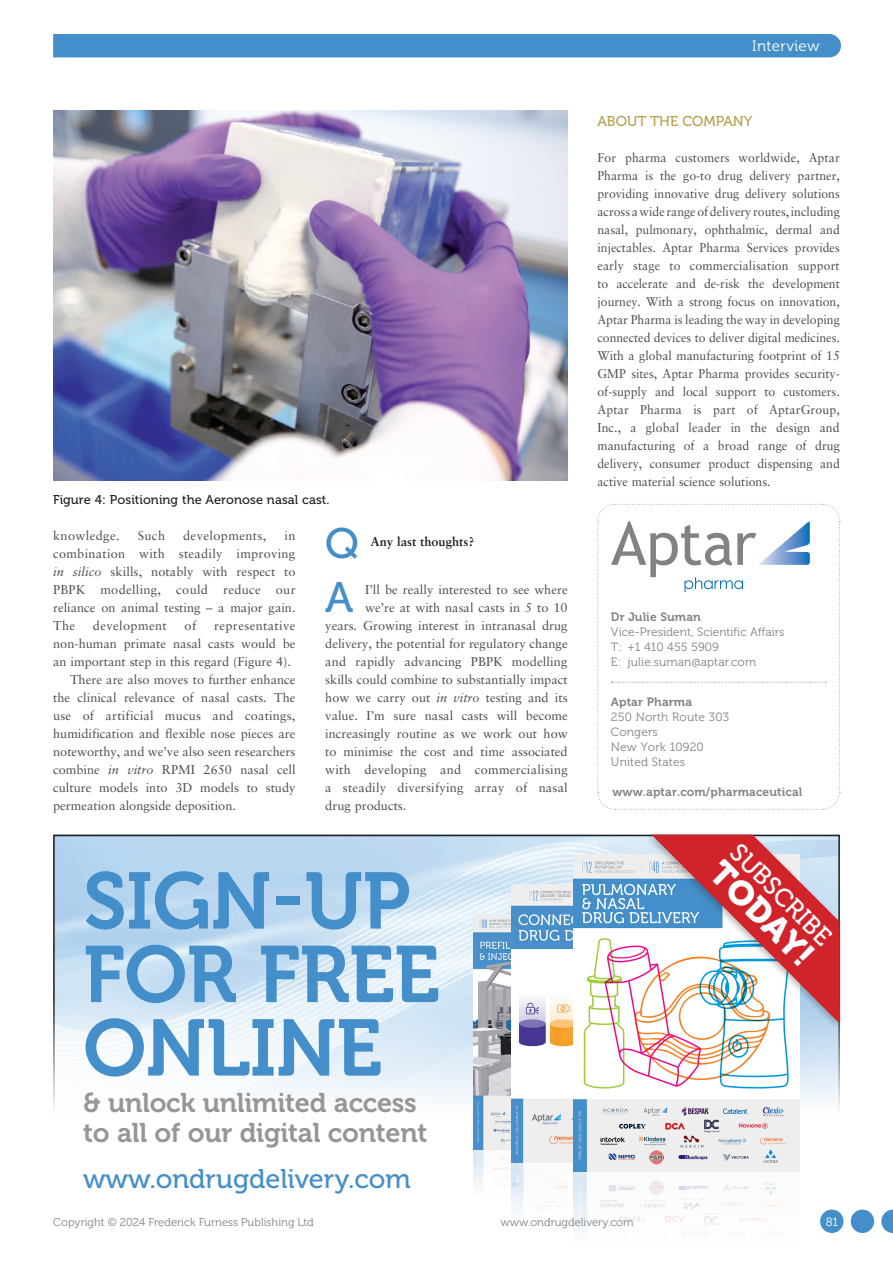
<style>
.page{position:relative;width:893px;height:1263px;background:#fff}
.page>*{position:absolute;margin:0;border:0;box-sizing:border-box;transform-origin:0 0}
.MF_body_no_indent{font:79.5px "Museo 700";letter-spacing:-.01em;color:#448fc9}
.MF_body_no_indent-2{font:42.45px "Museo 500";color:#448fc9}
.t1{font:34.05px "Museo 900";color:#fff}
.MF_body_no_indent-3{font:27px/30px "Museo 700";letter-spacing:-.01em;color:#989695}
.t2{font:27px "Museo 500";color:#448fc9}
.t3{font:25.2px "Museo 500";color:#fff}
.t4{font:15px "Museo 300";letter-spacing:.025em;color:#fff}
.MF_Xhead{font:14.25px "Museo 500";color:#b6a04f}
.MF_body_no_indent-4{font:12.75px/18px "Sabon LT Std";color:#4b4c4d;text-align:justify;scale:.96 1}
.MF_body{font:12.75px/18px "Sabon LT Std";color:#4b4c4d;text-align:justify}
.MF_body_no_indent-5{font:12.75px "Sabon LT Std";color:#4b4c4d}
.MF_Captions{font:12.75px "Museo 500";letter-spacing:.005em;color:#231f20}
.MF_body-2{font:12.75px "Sabon LT Std";letter-spacing:.03em;color:#4b4c4d}
.MF_body_no_indent-6{font:12.75px "Sabon LT Std";letter-spacing:.02em;color:#4b4c4d}
.MF_body_no_indent-7{font:700 12.75px "Sabon LT Std";color:#231f20}
.ON_Body_text{font:12px "Museo 700";letter-spacing:.01em;color:#808285}
.ON_Body_text-2{font:12px "Museo 300";letter-spacing:.01em;color:#808285}
.MF_author_box_body{font:12px "Museo 300";color:#808285}
.MF_author_box_body_UNDERLINE__Museo_300{font:12px "Museo 300";letter-spacing:.01em;color:#808285}
.t5{font:12px "Museo 300";color:#fff}
.t6{font:11.25px "Museo 300";color:#808285}
.s1{font-style:italic}
</style>
<div class="page">
<div style="left:53px;top:34px;width:788px;height:23px;background:#448fc9"></div>
<svg style="left:597px;top:503px;width:243px;height:307px"></svg>
<img style="left:53px;top:111px;width:515px;height:369px">
<img style="left:56px;top:838px;width:588px;height:142px">
<svg style="left:53px;top:980px;width:787px;height:158px"></svg>
<img style="left:473px;top:914px;width:39px;height:235px">
<img style="left:473px;top:1149px;width:39px;height:62px">
<img style="left:512px;top:884px;width:62px;height:278px">
<img style="left:512px;top:1162px;width:56px;height:50px">
<img style="left:574px;top:854px;width:225px;height:318px">
<div style="left:644px;top:830px;width:200px;height:201px;background:#231f20;opacity:.3"></div>
<svg style="left:652px;top:835px;width:188px;height:189px"></svg>
<svg style="left:881px;top:1209px;width:12px;height:24px"></svg>
<div style="left:851px;top:1209px;width:23px;height:24px;background:#448fc9;border-radius:50%"></div>
<div style="left:820px;top:1209px;width:23px;height:24px;background:#448fc9;border-radius:50%"></div>
<p class="t4" style="left:752px;top:37px;width:69px">Interview</p>
<p class="MF_Captions" style="left:53px;top:492px;width:278px">Figure 4: Positioning the Aeronose nasal cast.</p>
<p class="MF_body-2" style="left:53px;top:528px;width:68px">knowledge.</p>
<p class="MF_body" style="left:138px;top:526px;width:29px">Such</p>
<p class="MF_body-2" style="left:183px;top:528px;width:85px">developments,</p>
<p class="MF_body" style="left:53px;top:526px;width:244px;text-indent:231px">in combination with steadily improving <span class="s1">in silico</span> skills, notably with respect to PBPK modelling, could reduce our reliance on animal testing – a major gain.<br>The</p>
<p class="MF_body-2" style="left:93px;top:618px;width:75px">development</p>
<p class="MF_body" style="left:185px;top:616px;width:13px">of</p>
<p class="MF_body" style="left:53px;top:616px;width:244px;text-indent:161px">representative non-human primate nasal casts would be an important step in this regard (Figure 4).</p>
<p class="MF_body" style="left:53px;top:670px;width:244px;text-indent:17px">There are also moves to further enhance the clinical relevance of nasal casts. The use of artificial mucus and coatings, humidification and flexible nose pieces are noteworthy, and we’ve also seen researchers combine <span class="s1">in vitro</span> RPMI 2650 nasal cell culture models into 3D models to study permeation alongside deposition.</p>
<p class="MF_body_no_indent-2" style="left:325px;top:520px;width:35px">Q</p>
<p class="MF_body_no_indent-7" style="left:371px;top:534px;width:105px">Any last thoughts?</p>
<p class="MF_body_no_indent-2" style="left:325px;top:574px;width:30px">A</p>
<p class="MF_body_no_indent-5" style="left:365px;top:582px;width:204px">I’ll be really interested to see where</p>
<p class="MF_body_no_indent-5" style="left:365px;top:600px;width:204px">we’re at with nasal casts in 5 to 10</p>
<p class="MF_body_no_indent-5" style="left:325px;top:618px;width:244px">years. Growing interest in intranasal drug</p>
<p class="MF_body_no_indent-5" style="left:325px;top:636px;width:244px">delivery, the potential for regulatory change</p>
<p class="MF_body_no_indent-5" style="left:325px;top:654px;width:244px">and rapidly advancing PBPK modelling</p>
<p class="MF_body_no_indent-5" style="left:325px;top:672px;width:244px">skills could combine to substantially impact</p>
<p class="MF_body_no_indent-5" style="left:325px;top:690px;width:244px">how we carry out <span class="s1">in vitro</span> testing and its</p>
<p class="MF_body_no_indent-5" style="left:325px;top:708px;width:244px">value. I’m sure nasal casts will become</p>
<p class="MF_body_no_indent-5" style="left:325px;top:726px;width:244px">increasingly routine as we work out how</p>
<p class="MF_body_no_indent-5" style="left:325px;top:744px;width:244px">to minimise the cost and time associated</p>
<p class="MF_body_no_indent-6" style="left:325px;top:762px;width:244px">with developing and commercialising</p>
<p class="MF_body_no_indent-5" style="left:325px;top:780px;width:244px">a steadily diversifying array of nasal</p>
<p class="MF_body_no_indent-5" style="left:325px;top:798px;width:83px">drug products.</p>
<p class="MF_body_no_indent" style="left:83px;top:857px;width:329px">SIGN-UP</p>
<p class="MF_body_no_indent" style="left:83px;top:930px;width:358px">FOR FREE</p>
<p class="MF_body_no_indent" style="left:83px;top:1004px;width:301px">ONLINE</p>
<p class="MF_body_no_indent-3" style="left:83px;top:1088px;width:346px">&amp; unlock unlimited access to all of our digital content</p>
<p class="t2" style="left:83px;top:1164px;width:329px">www.ondrugdelivery.com</p>
<p class="MF_Xhead" style="left:597px;top:113px;width:156px">ABOUT THE COMPANY</p>
<p class="MF_body_no_indent-4" style="left:597px;top:148px;width:254px">For pharma customers worldwide, Aptar Pharma is the go-to drug delivery partner, providing innovative drug delivery solutions across a wide range of delivery routes, including nasal, pulmonary, ophthalmic, dermal and injectables. Aptar Pharma Services provides early stage to commercialisation support to accelerate and de-risk the development journey. With a strong focus on innovation, Aptar Pharma is leading the way in developing connected devices to deliver digital medicines.<br>With a global manufacturing footprint of 15<br>GMP sites, Aptar Pharma provides security&shy;of-supply and local support to customers.<br>Aptar Pharma is part of AptarGroup, Inc., a global leader in the design and manufacturing of a broad range of drug delivery, consumer product dispensing and active material science solutions.</p>
<p class="ON_Body_text" style="left:611px;top:610px;width:91px">Dr Julie Suman</p>
<p class="MF_author_box_body" style="left:611px;top:625px;width:175px">Vice-President, Scientific Affairs</p>
<p class="MF_author_box_body" style="left:611px;top:640px;width:109px">T: +1 410 455 5909</p>
<p class="MF_author_box_body_UNDERLINE__Museo_300" style="left:611px;top:655px;width:147px">E: julie.suman@aptar.com</p>
<p class="ON_Body_text" style="left:611px;top:695px;width:83px">Aptar Pharma</p>
<p class="ON_Body_text-2" style="left:611px;top:710px;width:120px">250 North Route 303</p>
<p class="ON_Body_text-2" style="left:611px;top:725px;width:48px">Congers</p>
<p class="ON_Body_text-2" style="left:611px;top:740px;width:94px">New York 10920</p>
<p class="ON_Body_text-2" style="left:611px;top:755px;width:76px">United States</p>
<p class="ON_Body_text" style="left:612px;top:785px;width:191px">www.aptar.com/pharmaceutical</p>
<p class="t3" style="left:744px;top:838px;width:133px;rotate:45deg">SUBSCRIBE</p>
<p class="t1" style="left:729px;top:853px;width:133px;rotate:45deg">TODAY!</p>
<p class="t6" style="left:53px;top:1216px;width:262px">Copyright © 2024 Frederick Furness Publishing Ltd</p>
<p class="t6" style="left:500px;top:1216px;width:135px">www.ondrugdelivery.com</p>
<p class="t5" style="left:826px;top:1215px;width:14px">81</p>
</div>
